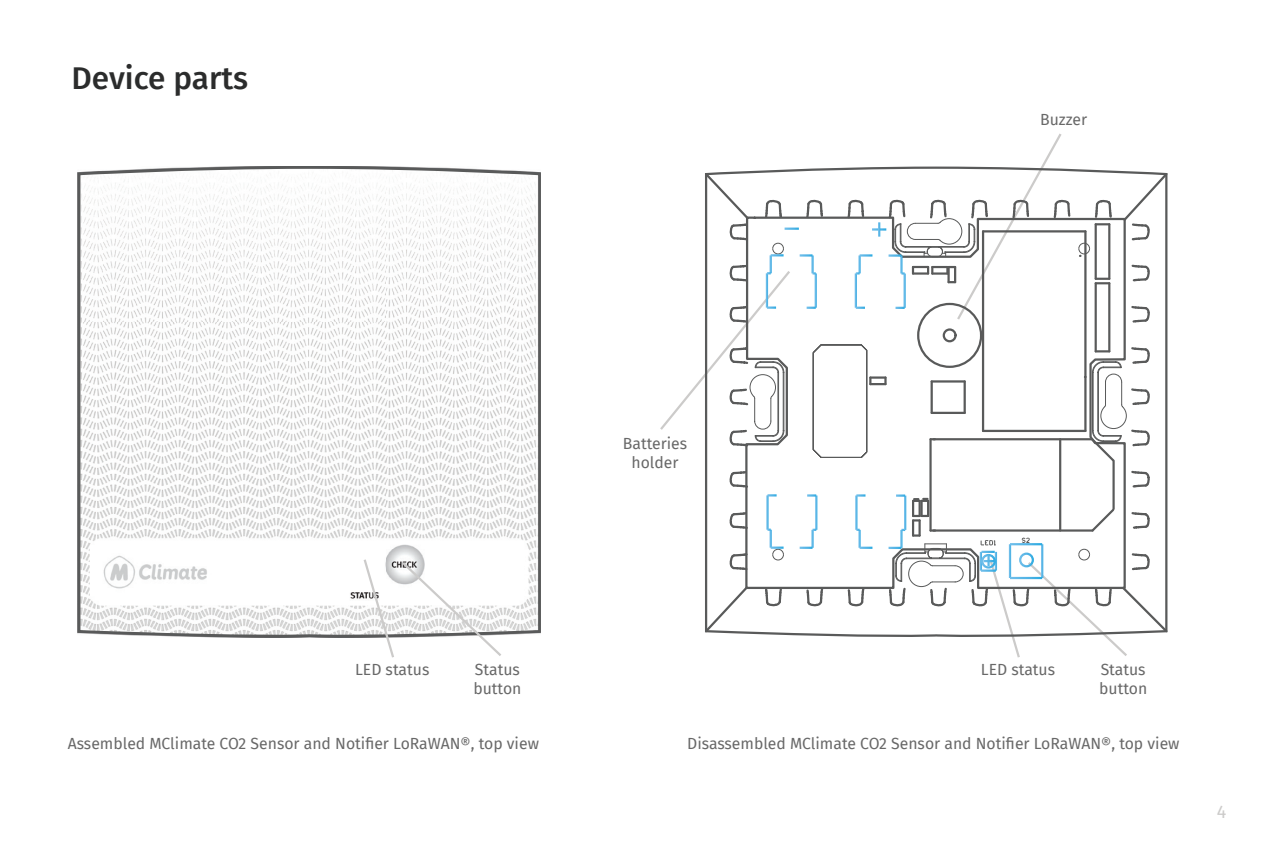
<style>
.page{position:relative;width:1277px;height:842px;background:#fff}
.page>*{position:absolute;margin:0;border:0;box-sizing:border-box;transform-origin:0 0}
.t1{font:500 31.5px "Fira Sans";color:#2b2c2c}
.t2{font:18px "Fira Sans";color:#cccbca}
.t3{font:15.75px/18.9px "Fira Sans";color:#686868}
</style>
<div class="page">
<svg style="left:77px;top:166px;width:464px;height:472px"></svg>
<svg style="left:660px;top:133px;width:508px;height:525px"></svg>
<hr style="left:930px;top:381px;width:2px;height:32px;background:#595a5a">
<hr style="left:963px;top:381px;width:2px;height:32px;background:#595a5a">
<hr style="left:1084px;top:231px;width:2px;height:200px;background:#595a5a">
<hr style="left:982px;top:231px;width:2px;height:200px;background:#595a5a">
<hr style="left:931px;top:412px;width:33px;height:2px;background:#595a5a">
<hr style="left:931px;top:380px;width:33px;height:3px;background:#595a5a">
<hr style="left:983px;top:430px;width:102px;height:2px;background:#595a5a">
<hr style="left:983px;top:230px;width:102px;height:2px;background:#595a5a">
<div style="left:942px;top:328px;width:14px;height:14px;border:2px solid #595a5a;border-radius:6px"></div>
<div style="left:917px;top:303px;width:65px;height:65px;border:2px solid #595a5a;border-radius:31px"></div>
<svg style="left:362px;top:557px;width:142px;height:101px"></svg>
<h1 class="t1" style="left:71px;top:53px;width:178px">Device parts</h1>
<p class="t3" style="left:1040px;top:109px;width:49px">Buzzer</p>
<p class="t3" style="left:623px;top:433px;width:66px;text-align:center">Batteries holder</p>
<p class="t3" style="left:355px;top:660px;width:76px">LED status</p>
<p class="t3" style="left:473px;top:660px;width:50px">Status button</p>
<p class="t3" style="left:980px;top:660px;width:76px">LED status</p>
<p class="t3" style="left:1099px;top:660px;width:50px">Status button</p>
<p class="t3" style="left:68px;top:734px;width:473px">Assembled MClimate CO2 Sensor and Notifier LoRaWAN®, top view</p>
<p class="t3" style="left:687px;top:734px;width:494px">Disassembled MClimate CO2 Sensor and Notifier LoRaWAN®, top view</p>
<p class="t2" style="left:1216px;top:798px;width:11px">4</p>
</div>
